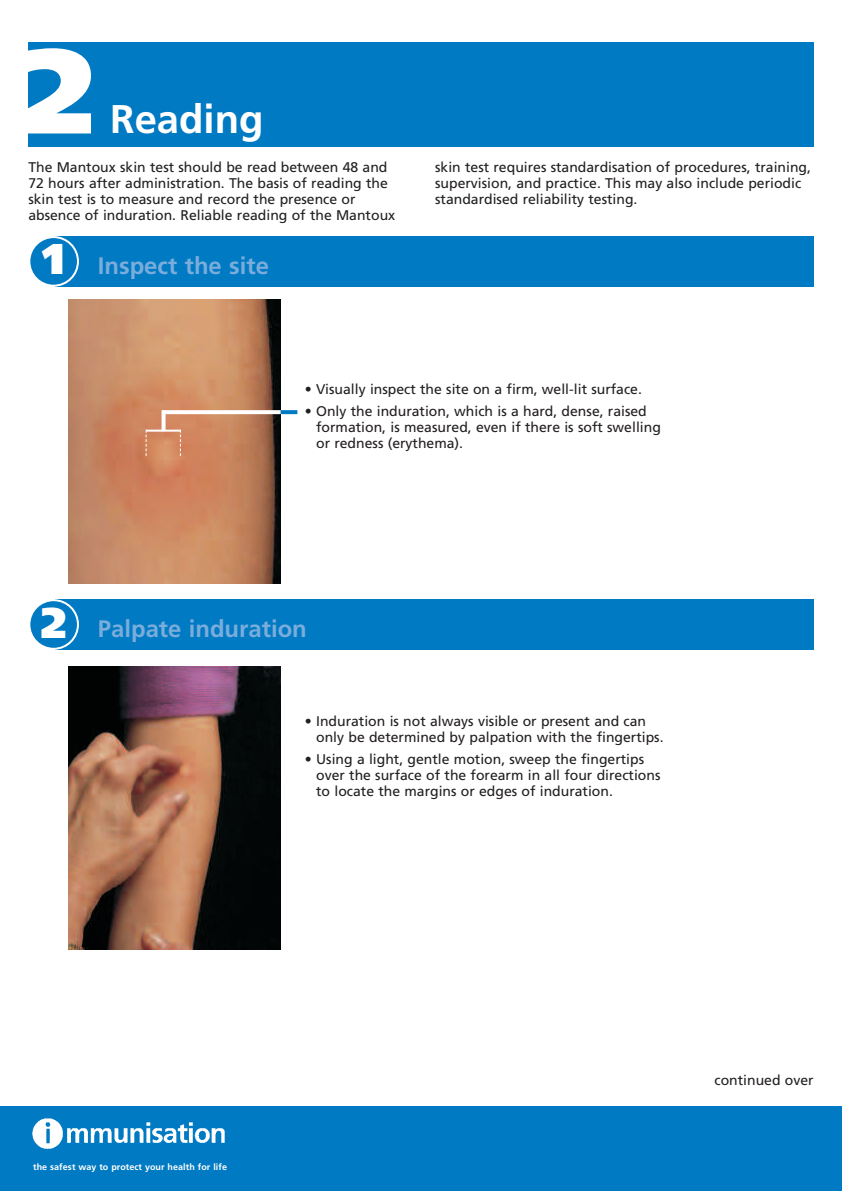
<style>
.page{position:relative;width:842px;height:1191px;background:#fff}
.page>*{position:absolute;margin:0;border:0;box-sizing:border-box;transform-origin:0 0}
.t1{font:900 120px "Frutiger";color:#fff}
.t2{font:700 40px "Frutiger";color:#fff}
.t3{font:700 23.9px "Frutiger";color:#7aacdc}
.t4{font:14px/16px "Frutiger";color:#231f20}
.t5{font:700 8.9px "Frutiger";letter-spacing:.01em;color:#fff}
.s1{font-weight:900;font-size:43px;color:#fff}
</style>
<div class="page">
<div style="left:28px;top:43px;width:786px;height:104px;background:#007ac2"></div>
<div style="left:55px;top:236px;width:759px;height:51px;background:#007ac2"></div>
<svg style="left:30px;top:236px;width:49px;height:51px"></svg>
<img style="left:68px;top:300px;width:213px;height:283px">
<div style="left:55px;top:599px;width:759px;height:51px;background:#007ac2"></div>
<svg style="left:30px;top:599px;width:49px;height:51px"></svg>
<img style="left:68px;top:666px;width:213px;height:284px">
<div style="left:0;top:1106px;width:842px;height:85px;background:#007ac2"></div>
<svg style="left:166px;top:410px;width:115px;height:4px"></svg>
<svg style="left:281px;top:410px;width:16px;height:4px"></svg>
<hr style="left:146px;top:429px;width:34px;height:2px;background:#fff">
<svg style="left:146px;top:429px;width:1px;height:27px"></svg>
<svg style="left:180px;top:429px;width:1px;height:27px"></svg>
<svg style="left:162px;top:410px;width:4px;height:20px"></svg>
<img style="left:32px;top:1118px;width:193px;height:32px">
<h1 class="t1" style="left:22px;top:43px;width:73px">2</h1>
<h2 class="t2" style="left:110px;top:103px;width:155px">Reading</h2>
<p class="t4" style="left:28px;top:160px;width:368px">The Mantoux skin test should be read between 48 and 72 hours after administration. The basis of reading the skin test is to measure and record the presence or absence of induration. Reliable reading of the Mantoux</p>
<p class="t4" style="left:435px;top:160px;width:377px">skin test requires standardisation of procedures, training, supervision, and practice. This may also include periodic standardised reliability testing.</p>
<h3 class="t3" style="left:42px;top:256px;width:228px"><span class="s1">1</span> Inspect the site</h3>
<p class="t4" style="left:305px;top:382px;width:339px">• Visually inspect the site on a firm, well-lit surface.</p>
<p class="t4" style="left:316px;top:404px;width:346px;text-indent:-11px">• Only the induration, which is a hard, dense, raised formation, is measured, even if there is soft swelling or redness (erythema).</p>
<h3 class="t3" style="left:41px;top:619px;width:267px"><span class="s1">2</span> Palpate induration</h3>
<p class="t4" style="left:316px;top:714px;width:349px;text-indent:-11px">• Induration is not always visible or present and can only be determined by palpation with the fingertips.</p>
<p class="t4" style="left:316px;top:752px;width:346px;text-indent:-11px">• Using a light, gentle motion, sweep the fingertips over the surface of the forearm in all four directions to locate the margins or edges of induration.</p>
<p class="t5" style="left:33px;top:1163px;width:195px">the safest way to protect your health for life</p>
<p class="t4" style="left:714px;top:1073px;width:101px">continued over</p>
</div>
